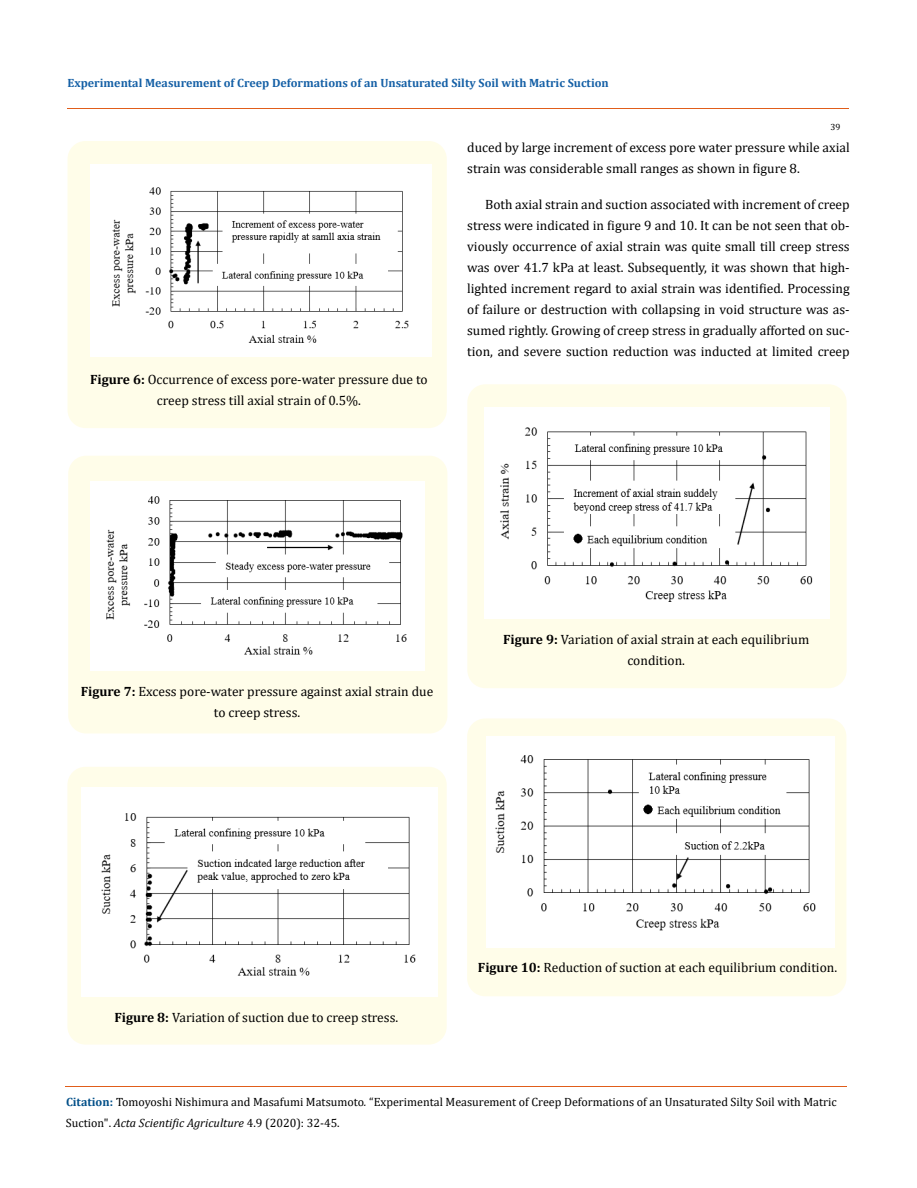
<style>
.page{position:relative;width:917px;height:1188px;background:#fff}
.page>*{position:absolute;margin:0;border:0;box-sizing:border-box;transform-origin:0 0}
.t1{font:13.5px/21px "Cambria";color:#000;text-align:center}
.t2{font:12px/21px "Cambria";color:#000}
.t3{font:700 12px "Cambria";color:#1560a6}
.t4{font:9px "Cambria";color:#000}
.s1{font-weight:700}
.s2{font-weight:700;color:#035089}
.s3{font-style:italic}
</style>
<div class="page">
<hr style="left:67px;top:109px;width:782px;height:1px;background:#e05d1a">
<hr style="left:65px;top:1087px;width:781px;height:1px;background:#e05d1a">
<div style="left:68px;top:141px;width:379px;height:287px;background:#fffde9;border-radius:18px"></div>
<img style="left:90px;top:165px;width:342px;height:192px">
<div style="left:68px;top:456px;width:379px;height:277px;background:#fffde9;border-radius:18px"></div>
<img style="left:91px;top:482px;width:334px;height:189px">
<div style="left:67px;top:767px;width:379px;height:278px;background:#fffde9;border-radius:18px"></div>
<img style="left:81px;top:787px;width:356px;height:209px">
<div style="left:467px;top:384px;width:379px;height:304px;background:#fffde9;border-radius:18px"></div>
<img style="left:484px;top:408px;width:345px;height:211px">
<div style="left:467px;top:718px;width:379px;height:278px;background:#fffde9;border-radius:18px"></div>
<img style="left:486px;top:737px;width:348px;height:211px">
<p class="t3" style="left:68px;top:75px;width:543px">Experimental Measurement of Creep Deformations of an Unsaturated Silty Soil with Matric Suction</p>
<p class="t1" style="left:90px;top:369px;width:339px"><span class="s1">Figure 6:</span> Occurrence of excess pore-water pressure due to creep stress till axial strain of 0.5%.</p>
<p class="t4" style="left:830px;top:122px;width:11px">39</p>
<p class="t1" style="left:467px;top:136px;width:384px;text-align:left">duced by large increment of excess pore water pressure while axial strain was considerable small ranges as shown in figure 8.</p>
<p class="t1" style="left:467px;top:193px;width:384px;text-align:justify;text-indent:18px">Both axial strain and suction associated with increment of creep stress were indicated in figure 9 and 10. It can be not seen that ob&shy;viously occurrence of axial strain was quite small till creep stress was over 41.7 kPa at least. Subsequently, it was shown that high&shy;lighted increment regard to axial strain was identified. Processing of failure or destruction with collapsing in void structure was as&shy;sumed rightly. Growing of creep stress in gradually afforted on suc&shy;tion, and severe suction reduction was inducted at limited creep</p>
<p class="t1" style="left:81px;top:681px;width:354px"><span class="s1">Figure 7:</span> Excess pore-water pressure against axial strain due to creep stress.</p>
<p class="t1" style="left:503px;top:629px;width:308px"><span class="s1">Figure 9:</span> Variation of axial strain at each equilibrium condition.</p>
<p class="t1" style="left:114px;top:1007px;width:285px"><span class="s1">Figure 8:</span> Variation of suction due to creep stress.</p>
<p class="t1" style="left:478px;top:957px;width:361px"><span class="s1">Figure 10:</span> Reduction of suction at each equilibrium condition.</p>
<p class="t2" style="left:66px;top:1091px;width:772px"><span class="s2">Citation:</span> Tomoyoshi Nishimura and Masafumi Matsumoto<span class="s3">.</span> “Experimental Measurement of Creep Deformations of an Unsaturated Silty Soil with Matric<br>Suction". <span class="s3">Acta Scientific Agriculture</span> 4.9 (2020): 32-45.</p>
</div>
